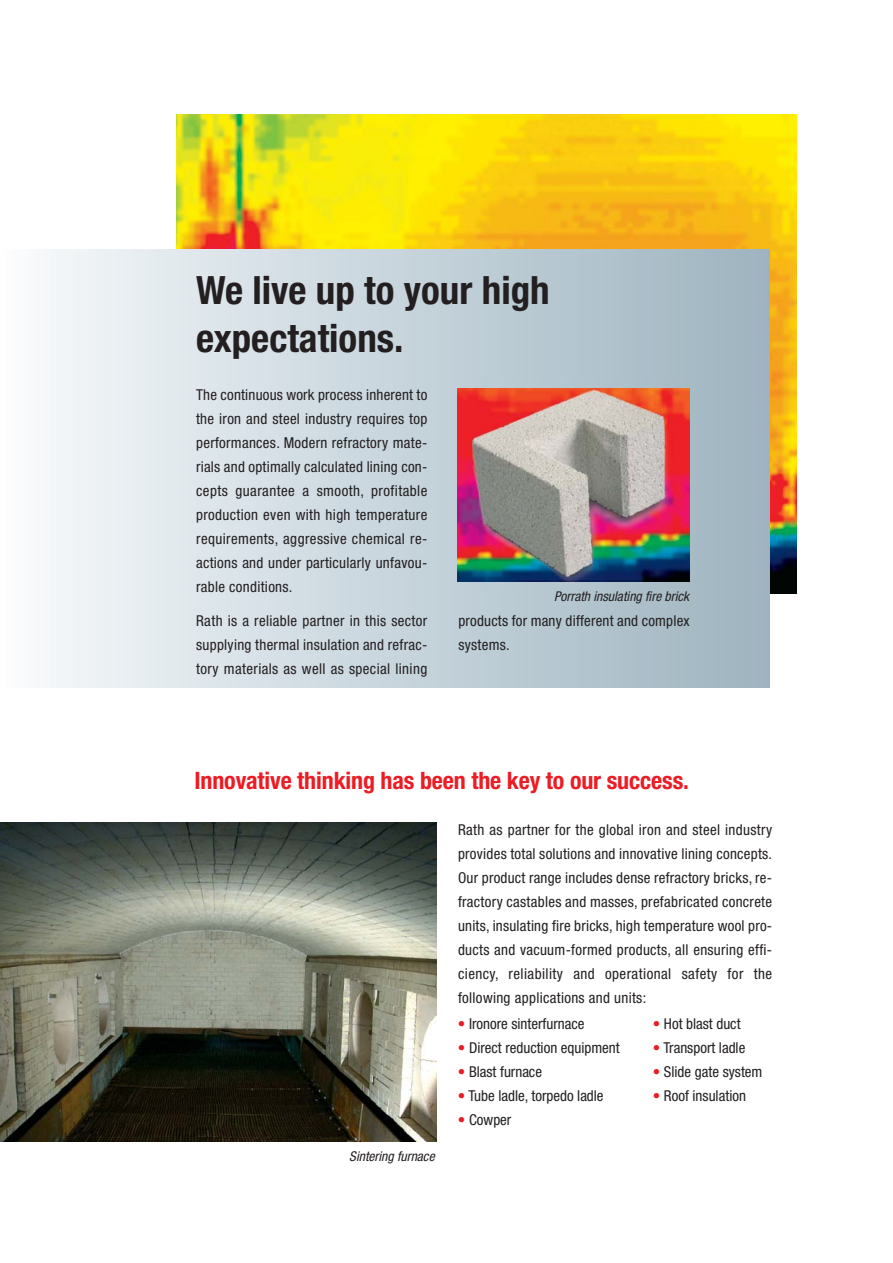
<style>
.page{position:relative;width:893px;height:1263px;background:#fff}
.page>*{position:absolute;margin:0;border:0;box-sizing:border-box;transform-origin:0 0}
.t1{font:700 condensed 39px/48px "Helvetica Neue";color:#231f20}
.t2{font:700 condensed 24px "Helvetica Neue";letter-spacing:-.005em;color:#ed1c24}
.t3{font:condensed 15px/24px "Helvetica Neue";letter-spacing:.015em;color:#231f20;text-align:justify}
.t4{font:italic condensed 13.5px "Helvetica Neue";color:#231f20}
.s1{color:#ed1c24}
</style>
<div class="page">
<img style="left:176px;top:114px;width:620px;height:479px">
<div style="left:0;top:250px;width:770px;height:438px;background:linear-gradient(to right,#f8fafc,#9db3bf)"></div>
<img style="left:458px;top:389px;width:232px;height:192px">
<img style="left:472px;top:377px;width:210px;height:212px">
<img style="left:0;top:823px;width:436px;height:319px">
<h1 class="t1" style="left:196px;top:269px;width:355px">We live up to your high expectations.</h1>
<p class="t3" style="left:196px;top:383px;width:233px">The continuous work process inherent to the iron and steel industry requires top performances. Modern refractory mate&shy;rials and optimally calculated lining con&shy;cepts guarantee a smooth, profitable production even with high temperature requirements, aggressive chemical re&shy;actions and under particularly unfavou&shy;rable conditions.</p>
<p class="t3" style="left:196px;top:610px;width:233px">Rath is a reliable partner in this sector supplying thermal insulation and refrac&shy;tory materials as well as special lining</p>
<p class="t4" style="left:554px;top:591px;width:137px">Porrath insulating fire brick</p>
<p class="t3" style="left:458px;top:610px;width:233px">products for many different and complex systems.</p>
<h2 class="t2" style="left:194px;top:772px;width:496px">Innovative thinking has been the key to our success.</h2>
<p class="t3" style="left:458px;top:818px;width:316px">Rath as partner for the global iron and steel industry provides total solutions and innovative lining concepts.<br>Our product range includes dense refractory bricks, re&shy;fractory castables and masses, prefabricated concrete units, insulating fire bricks, high temperature wool pro&shy;ducts and vacuum-formed products, all ensuring effi&shy;ciency, reliability and operational safety for the following applications and units:</p>
<p class="t4" style="left:349px;top:1152px;width:90px">Sintering furnace</p>
<p class="t3" style="left:458px;top:1013px;width:128px"><span class="s1">•</span> Ironore sinterfurnace</p>
<p class="t3" style="left:458px;top:1037px;width:163px"><span class="s1">•</span> Direct reduction equipment</p>
<p class="t3" style="left:458px;top:1061px;width:86px"><span class="s1">•</span> Blast furnace</p>
<p class="t3" style="left:458px;top:1085px;width:147px"><span class="s1">•</span> Tube ladle, torpedo ladle</p>
<p class="t3" style="left:458px;top:1109px;width:55px"><span class="s1">•</span> Cowper</p>
<p class="t3" style="left:653px;top:1013px;width:89px"><span class="s1">•</span> Hot blast duct</p>
<p class="t3" style="left:653px;top:1037px;width:94px"><span class="s1">•</span> Transport ladle</p>
<p class="t3" style="left:653px;top:1061px;width:111px"><span class="s1">•</span> Slide gate system</p>
<p class="t3" style="left:653px;top:1085px;width:95px"><span class="s1">•</span> Roof insulation</p>
</div>
